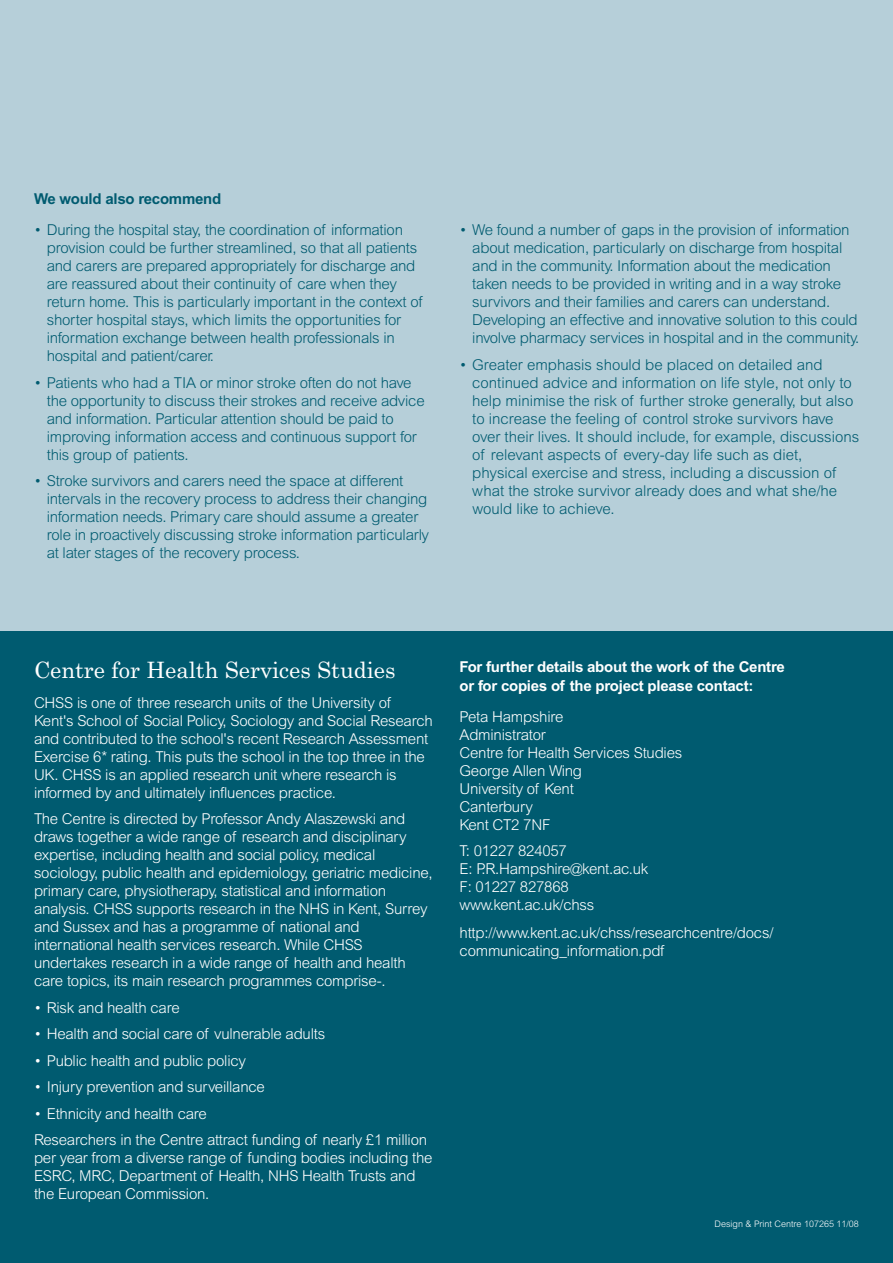
<style>
.page{position:relative;width:893px;height:1263px;background:#b6cfd9}
.page>*{position:absolute;margin:0;border:0;box-sizing:border-box;transform-origin:0 0}
.t1{font:22.5px "Century Schoolbook";color:#fff}
.t2{font:300 15px/18px "Arial";letter-spacing:-.015em;color:#005b70}
.t3{font:300 15px/18px "Arial";letter-spacing:-.015em;color:#fff}
.t4{font:700 15px/18.8px "Arial";letter-spacing:-.015em;color:#fff}
.t5{font:700 15px "Arial";letter-spacing:-.015em;color:#005b70}
.t6{font:300 9px "Arial";color:#fff}
</style>
<div class="page">
<div style="left:0;top:631px;width:893px;height:632px;background:#005b70"></div>
<p class="t5" style="left:34px;top:194px;width:189px">We would also recommend</p>
<p class="t2" style="left:47px;top:222px;width:377px;text-indent:-13px">• During the hospital stay, the coordination of information provision could be further streamlined, so that all patients and carers are prepared appropriately for discharge and are reassured about their continuity of care when they return home. This is particularly important in the context of shorter hospital stays, which limits the opportunities for information exchange between health professionals in hospital and patient/carer.</p>
<p class="t2" style="left:47px;top:375px;width:379px;text-indent:-13px">• Patients who had a TIA or minor stroke often do not have the opportunity to discuss their strokes and receive advice and information. Particular attention should be paid to improving information access and continuous support for this group of patients.</p>
<p class="t2" style="left:47px;top:473px;width:384px;text-indent:-13px">• Stroke survivors and carers need the space at different intervals in the recovery process to address their changing information needs. Primary care should assume a greater role in proactively discussing stroke information particularly at later stages of the recovery process.</p>
<p class="t2" style="left:472px;top:222px;width:389px;text-indent:-13px">• We found a number of gaps in the provision of information about medication, particularly on discharge from hospital and in the community. Information about the medication taken needs to be provided in writing and in a way stroke survivors and their families and carers can understand.<br>Developing an effective and innovative solution to this could involve pharmacy services in hospital and in the community.</p>
<p class="t2" style="left:472px;top:357px;width:388px;text-indent:-13px">• Greater emphasis should be placed on detailed and continued advice and information on life style, not only to help minimise the risk of further stroke generally, but also to increase the feeling of control stroke survivors have over their lives. It should include, for example, discussions of relevant aspects of every-day life such as diet, physical exercise and stress, including a discussion of what the stroke survivor already does and what she/he would like to achieve.</p>
<h1 class="t1" style="left:34px;top:662px;width:363px">Centre for Health Services Studies</h1>
<p class="t3" style="left:34px;top:695px;width:400px">CHSS is one of three research units of the University of Kent's School of Social Policy, Sociology and Social Research and contributed to the school's recent Research Assessment Exercise 6* rating. This puts the school in the top three in the UK. CHSS is an applied research unit where research is informed by and ultimately influences practice.</p>
<p class="t3" style="left:34px;top:811px;width:400px">The Centre is directed by Professor Andy Alaszewski and draws together a wide range of research and disciplinary expertise, including health and social policy, medical sociology, public health and epidemiology, geriatric medicine, primary care, physiotherapy, statistical and information analysis. CHSS supports research in the NHS in Kent, Surrey and Sussex and has a programme of national and international health services research. While CHSS undertakes research in a wide range of health and health care topics, its main research programmes comprise-.</p>
<p class="t3" style="left:34px;top:1000px;width:147px">• Risk and health care</p>
<p class="t3" style="left:34px;top:1026px;width:293px">• Health and social care of vulnerable adults</p>
<p class="t3" style="left:34px;top:1053px;width:213px">• Public health and public policy</p>
<p class="t3" style="left:34px;top:1079px;width:232px">• Injury prevention and surveillance</p>
<p class="t3" style="left:34px;top:1102px;width:395px;line-height:26.5px">• Ethnicity and health care<br>Researchers in the Centre attract funding of nearly £1 million</p>
<p class="t3" style="left:34px;top:1150px;width:400px">per year from a diverse range of funding bodies including the<br>ESRC, MRC, Department of Health, NHS Health Trusts and the European Commission.</p>
<p class="t4" style="left:460px;top:659px;width:327px">For further details about the work of the Centre or for copies of the project please contact:</p>
<p class="t3" style="left:460px;top:709px;width:224px">Peta Hampshire<br>Administrator<br>Centre for Health Services Studies<br>George Allen Wing<br>University of Kent<br>Canterbury<br>Kent CT2 7NF</p>
<p class="t3" style="left:460px;top:843px;width:190px">T: 01227 824057<br>E: P.R.Hampshire@kent.ac.uk<br>F: 01227 827868 www.kent.ac.uk/chss</p>
<p class="t3" style="left:460px;top:924px;width:315px;line-height:18.8px">http://www.kent.ac.uk/chss/researchcentre/docs/ communicating_information.pdf</p>
<p class="t6" style="left:715px;top:1220px;width:146px">Design &amp; Print Centre 107265 11/08</p>
</div>
